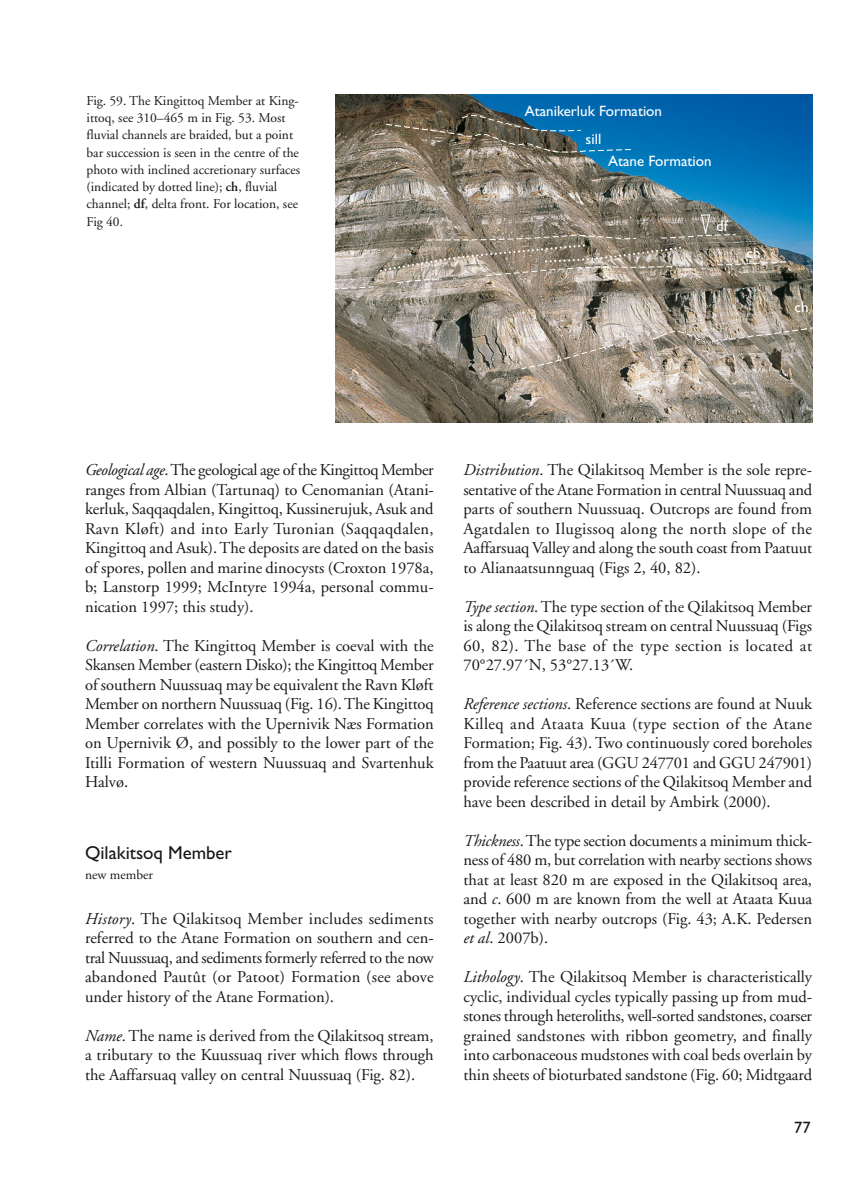
<style>
.page{position:relative;width:864px;height:1191px;background:#fff}
.page>*{position:absolute;margin:0;border:0;box-sizing:border-box;transform-origin:0 0}
.t1{font:18.75px "Gill Alt One";color:#1a171b}
.t2{font:16.5px/19.5px "Adobe Garamond";color:#1a171b;text-align:justify}
.t3{font:16.5px "Gill Alt One";color:#1a171b}
.t4{font:15px "Gill Alt One";color:#fff}
.t5{font:13.5px/17.2px "Adobe Garamond";color:#1a171b}
.s1{font-weight:600}
.s2{font-style:italic}
</style>
<div class="page">
<img style="left:336px;top:94px;width:476px;height:329px">
<svg style="left:336px;top:265px;width:476px;height:104px;background:#9a9184"></svg>
<svg style="left:385px;top:113px;width:247px;height:41px;background:#4d6a74"></svg>
<svg style="left:378px;top:214px;width:409px;height:59px;background:#908c81"></svg>
<p class="t5" style="left:87px;top:93px;width:215px">Fig. 59. The Kingittoq Member at King - ittoq, see 310–465 m in Fig. 53. Most fluvial channels are braided, but a point bar succession is seen in the centre of the photo with inclined accretionary surfaces (indicated by dotted line); <span class="s1">ch</span>, fluvial channel; <span class="s1">df</span>, delta front. For location, see Fig 40.</p>
<p class="t4" style="left:525px;top:106px;width:139px">Atanikerluk Formation</p>
<p class="t4" style="left:586px;top:134px;width:17px">sill</p>
<p class="t4" style="left:608px;top:156px;width:105px">Atane Formation</p>
<p class="t4" style="left:716px;top:221px;width:13px">df</p>
<p class="t4" style="left:746px;top:248px;width:16px">ch</p>
<p class="t4" style="left:794px;top:302px;width:16px">ch</p>
<p class="t2" style="left:85px;top:462px;width:350px"><span class="s2">Geological age</span>. The geological age of the Kingittoq Member ranges from Albian (Tartunaq) to Cenomanian (Atani - kerluk, Saqqaqdalen, Kingittoq, Kussinerujuk, Asuk and Ravn Kløft) and into Early Turonian (Saqqaqdalen, Kingittoq and Asuk). The deposits are dated on the basis of spores, pollen and marine dinocysts (Croxton 1978a, b; Lanstorp 1999; McIntyre 1994a, personal commu&shy;nication 1997; this study).</p>
<p class="t2" style="left:85px;top:637px;width:350px"><span class="s2">Correlation</span>. The Kingittoq Member is coeval with the Skansen Member (eastern Disko); the Kingittoq Member of southern Nuussuaq may be equivalent the Ravn Kløft Member on northern Nuussuaq (Fig. 16). The Kingittoq Member correlates with the Upernivik Næs Formation on Upernivik Ø, and possibly to the lower part of the Itilli Formation of western Nuussuaq and Svartenhuk Halvø.</p>
<p class="t1" style="left:85px;top:846px;width:149px">Qilakitsoq Member</p>
<p class="t5" style="left:85px;top:867px;width:69px">new member</p>
<p class="t2" style="left:85px;top:910px;width:350px"><span class="s2">History</span>. The Qilakitsoq Member includes sediments referred to the Atane Formation on southern and cen&shy;tral Nuussuaq, and sediments formerly referred to the now abandoned Pautût (or Patoot) Formation (see above under history of the Atane Formation).</p>
<p class="t2" style="left:85px;top:1027px;width:350px"><span class="s2">Name</span>. The name is derived from the Qilakitsoq stream, a tributary to the Kuussuaq river which flows through the Aaffarsuaq valley on central Nuussuaq (Fig. 82).</p>
<p class="t2" style="left:463px;top:462px;width:350px"><span class="s2">Distribution</span>. The Qilakitsoq Member is the sole repre&shy;sentative of the Atane Formation in central Nuussuaq and parts of southern Nuussuaq. Outcrops are found from Agatdalen to Ilugissoq along the north slope of the Aaffarsuaq Valley and along the south coast from Paatuut to Alianaatsunnguaq (Figs 2, 40, 82).</p>
<p class="t2" style="left:463px;top:598px;width:350px"><span class="s2">Type section</span>. The type section of the Qilakitsoq Member is along the Qilakitsoq stream on central Nuussuaq (Figs 60, 82). The base of the type section is located at 70°27.97´N, 53°27.13´W.</p>
<p class="t2" style="left:463px;top:696px;width:350px"><span class="s2">Reference sections</span>. Reference sections are found at Nuuk Killeq and Ataata Kuua (type section of the Atane Formation; Fig. 43). Two continuously cored boreholes from the Paatuut area (GGU 247701 and GGU 247901) provide reference sections of the Qilakitsoq Member and have been described in detail by Ambirk (2000).</p>
<p class="t2" style="left:463px;top:832px;width:350px"><span class="s2">Thickness</span>. The type section documents a minimum thick&shy;ness of 480 m, but correlation with nearby sections shows that at least 820 m are exposed in the Qilakitsoq area, and <span class="s2">c</span>. 600 m are known from the well at Ataata Kuua together with nearby outcrops (Fig. 43; A.K. Pedersen <span class="s2">et al</span>. 2007b).</p>
<p class="t2" style="left:463px;top:969px;width:350px"><span class="s2">Lithology</span>. The Qilakitsoq Member is characteristically cyclic, individual cycles typically passing up from mud&shy;stones through heteroliths, well-sorted sandstones, coarser grained sandstones with ribbon geometry, and finally into carbonaceous mudstones with coal beds overlain by thin sheets of bioturbated sandstone (Fig. 60; Midtgaard</p>
<p class="t3" style="left:794px;top:1121px;width:18px">77</p>
</div>
